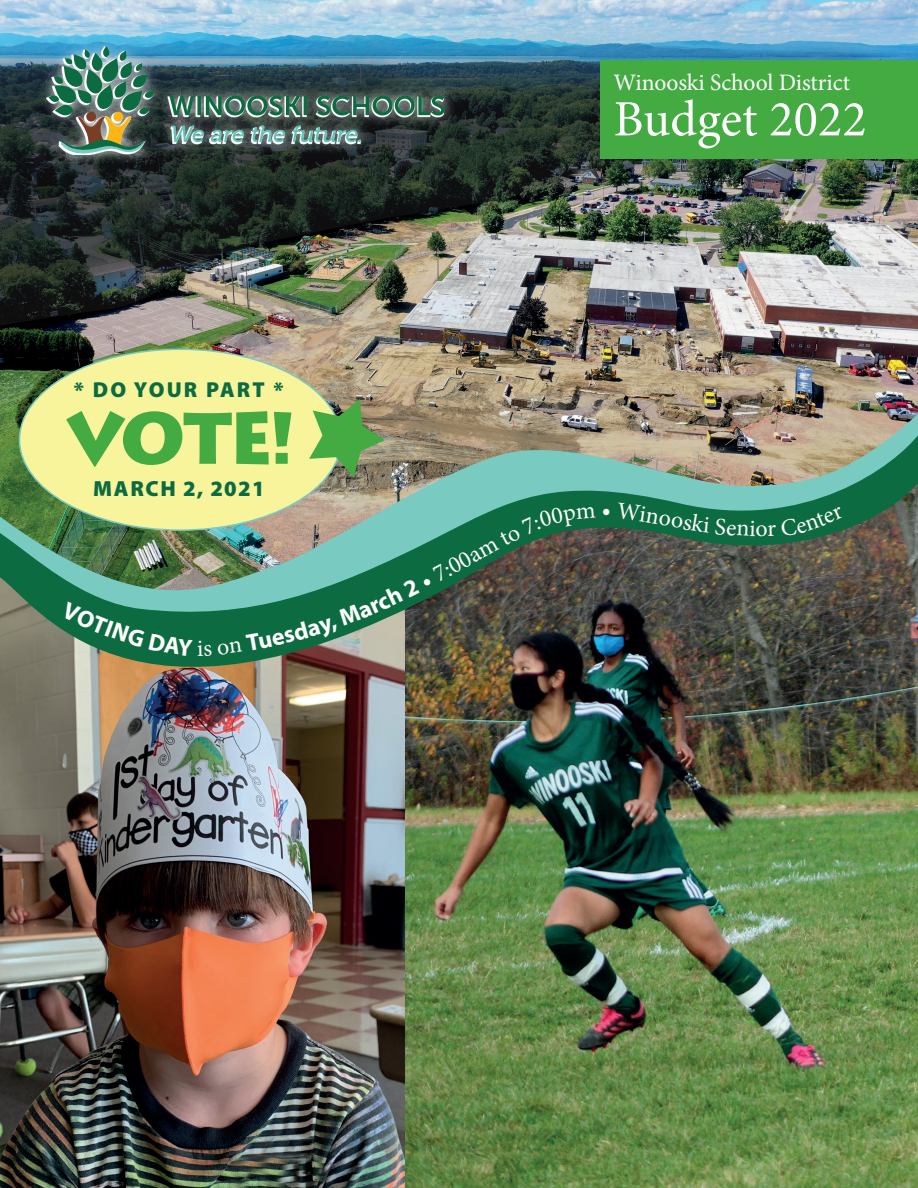
<style>
.page{position:relative;width:918px;height:1188px;background:#fff}
.page>*{position:absolute;margin:0;border:0;box-sizing:border-box;transform-origin:0 0}
.t1{font:50.85px "Minion Pro";color:#fff}
.t2{font:24px "Minion Pro";color:#fff}
.t3{font:23.7px "Minion Pro";letter-spacing:-.005em;color:#fff}
.t4{font:900 21.9px "Myriad Pro";letter-spacing:.07em;color:#0c6b40}
.t5{font:900 21.75px "Myriad Pro";letter-spacing:.1em;color:#0c6b40}
</style>
<div class="page">
<img style="left:405px;top:757px;width:513px;height:431px">
<img style="left:0;top:0;width:918px;height:355px">
<img style="left:0;top:757px;width:405px;height:431px">
<img style="left:0;top:61px;width:768px;height:265px">
<svg style="left:38px;top:35px;width:419px;height:131px;background:#365b69"></svg>
<svg style="left:172px;top:125px;width:189px;height:17px;background:#6e908c"></svg>
<svg style="left:169px;top:96px;width:276px;height:19px;background:#578270"></svg>
<img style="left:48px;top:46px;width:107px;height:112px">
<div style="left:600px;top:60px;width:318px;height:99px;background:#44aa42"></div>
<img style="left:0;top:628px;width:918px;height:129px">
<img style="left:0;top:355px;width:918px;height:273px">
<svg style="left:61px;top:602px;width:151px;height:54px;background:#237853"></svg>
<svg style="left:218px;top:578px;width:214px;height:77px;background:#3b8062"></svg>
<svg style="left:499px;top:506px;width:97px;height:40px;background:#1f6542"></svg>
<svg style="left:603px;top:509px;width:7px;height:7px"></svg>
<svg style="left:617px;top:503px;width:139px;height:33px;background:#1a724c"></svg>
<div style="left:768px;top:507px;width:76px;height:29px;background:#0c6b40"></div>
<p class="t5" style="left:74px;top:375px;width:211px">* DO YOUR PART *</p>
<p class="t4" style="left:93px;top:474px;width:173px">MARCH 2, 2021</p>
<p class="t3" style="left:614px;top:67px;width:238px">Winooski School District</p>
<p class="t1" style="left:614px;top:85px;width:255px">Budget 2022</p>
<p class="t2" style="left:427px;top:562px;width:72px;rotate:-29deg">7:00am</p>
<p class="t2" style="left:756px;top:513px;width:14px">o</p>
</div>
